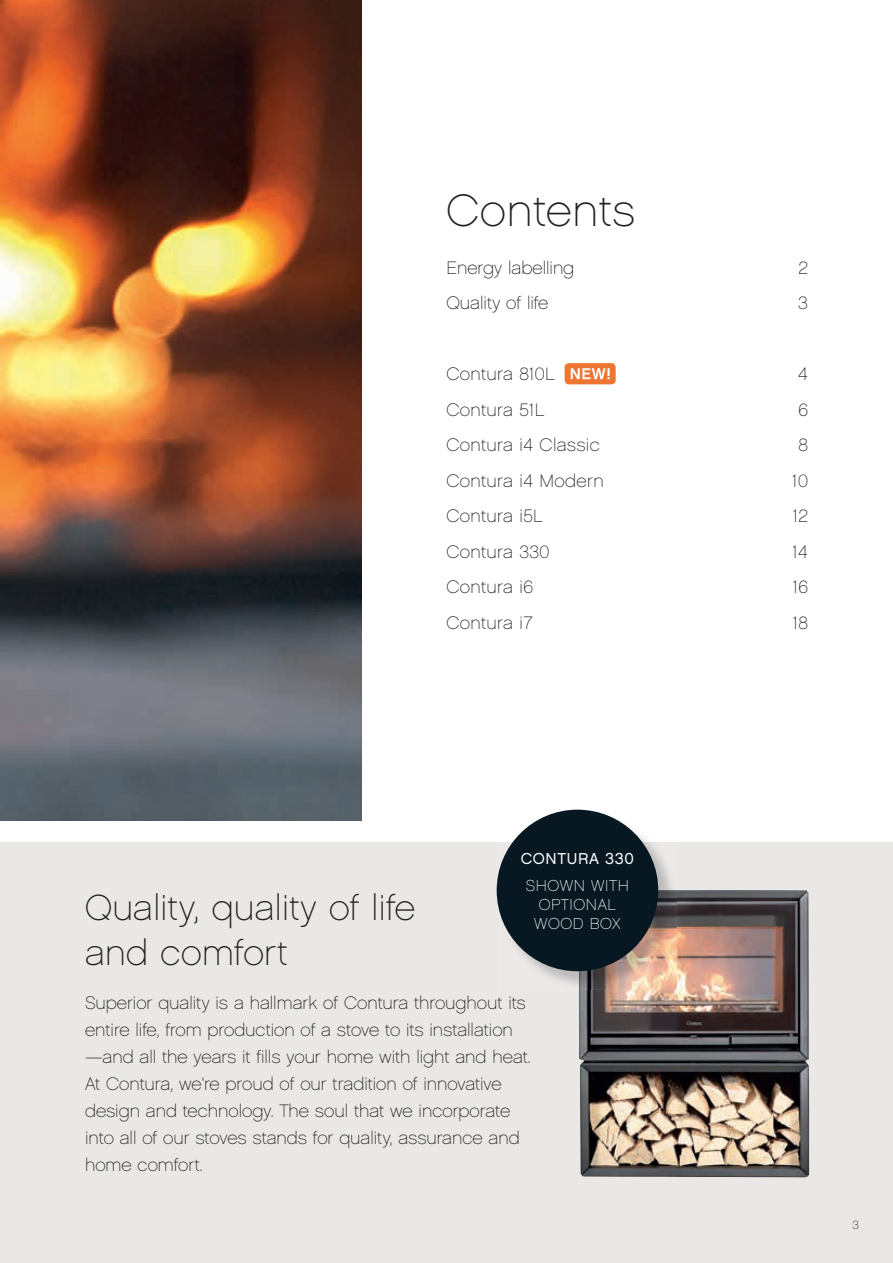
<style>
.page{position:relative;width:893px;height:1263px;background:#fff}
.page>*{position:absolute;margin:0;border:0;box-sizing:border-box;transform-origin:0 0}
.t1{font:45px "Chalet Paris Nineteen Sixty";letter-spacing:.02em;color:#231f20}
.t2{font:36px/45px "Chalet Paris Nineteen Sixty";letter-spacing:.01em;color:#231f20}
.t3{font:18px/27px "Chalet Paris Nineteen Sixty";color:#231f20}
.t4{font:18px "Chalet Paris Nineteen Sixty";letter-spacing:.02em;color:#231f20}
.t5{font:15.75px/18.9px "Chalet Paris Nineteen Sixty";letter-spacing:.04em;color:#fff;text-align:center}
.t6{font:15.75px "Chalet London Nineteen Sixty";letter-spacing:.04em;color:#fff}
.t7{font:12px "Chalet Paris Nineteen Sixty";color:#231f20}
</style>
<div class="page">
<div style="left:0;top:842px;width:893px;height:421px;background:#eae8e7"></div>
<img style="left:0;top:0;width:361px;height:821px">
<div style="left:565px;top:363px;width:51px;height:21px;background:#ec7632;border-radius:4px"></div>
<svg style="left:571px;top:368px;width:39px;height:11px"></svg>
<img style="left:579px;top:890px;width:230px;height:287px">
<img style="left:499px;top:812px;width:178px;height:178px">
<img style="left:579px;top:890px;width:98px;height:100px">
<div style="left:497px;top:810px;width:161px;height:161px;background:#071822;border-radius:50%"></div>
<h1 class="t1" style="left:446px;top:184px;width:190px">Contents</h1>
<p class="t3" style="left:446px;top:254px;width:129px">Energy labelling</p>
<p class="t3" style="left:798px;top:254px;width:11px">2</p>
<p class="t3" style="left:446px;top:290px;width:103px">Quality of life</p>
<p class="t3" style="left:798px;top:290px;width:11px">3</p>
<p class="t4" style="left:446px;top:364px;width:110px">Contura 810L</p>
<p class="t3" style="left:798px;top:361px;width:11px">4</p>
<p class="t4" style="left:446px;top:399px;width:100px">Contura 51L</p>
<p class="t3" style="left:798px;top:396px;width:11px">6</p>
<p class="t4" style="left:446px;top:435px;width:155px">Contura i4 Classic</p>
<p class="t3" style="left:798px;top:432px;width:11px">8</p>
<p class="t4" style="left:446px;top:470px;width:159px">Contura i4 Modern</p>
<p class="t3" style="left:792px;top:467px;width:17px">10</p>
<p class="t4" style="left:446px;top:506px;width:98px">Contura i5L</p>
<p class="t3" style="left:792px;top:503px;width:17px">12</p>
<p class="t3" style="left:446px;top:538px;width:104px">Contura 330</p>
<p class="t3" style="left:792px;top:538px;width:17px">14</p>
<p class="t4" style="left:446px;top:577px;width:88px">Contura i6</p>
<p class="t3" style="left:792px;top:574px;width:17px">16</p>
<p class="t4" style="left:446px;top:612px;width:88px">Contura i7</p>
<p class="t3" style="left:792px;top:609px;width:17px">18</p>
<p class="t6" style="left:521px;top:848px;width:115px">CONTURA 330</p>
<p class="t5" style="left:526px;top:876px;width:105px">SHOWN WITH<br>OPTIONAL<br>WOOD BOX</p>
<h2 class="t2" style="left:85px;top:885px;width:332px">Quality, quality of life and comfort</h2>
<p class="t3" style="left:85px;top:989px;width:447px">Superior quality is a hallmark of Contura throughout its entire life, from production of a stove to its installation —and all the years it fills your home with light and heat.<br>At Contura, we're proud of our tradition of innovative design and technology. The soul that we incorporate into all of our stoves stands for quality, assurance and home comfort.</p>
<p class="t7" style="left:852px;top:1218px;width:8px">3</p>
</div>
